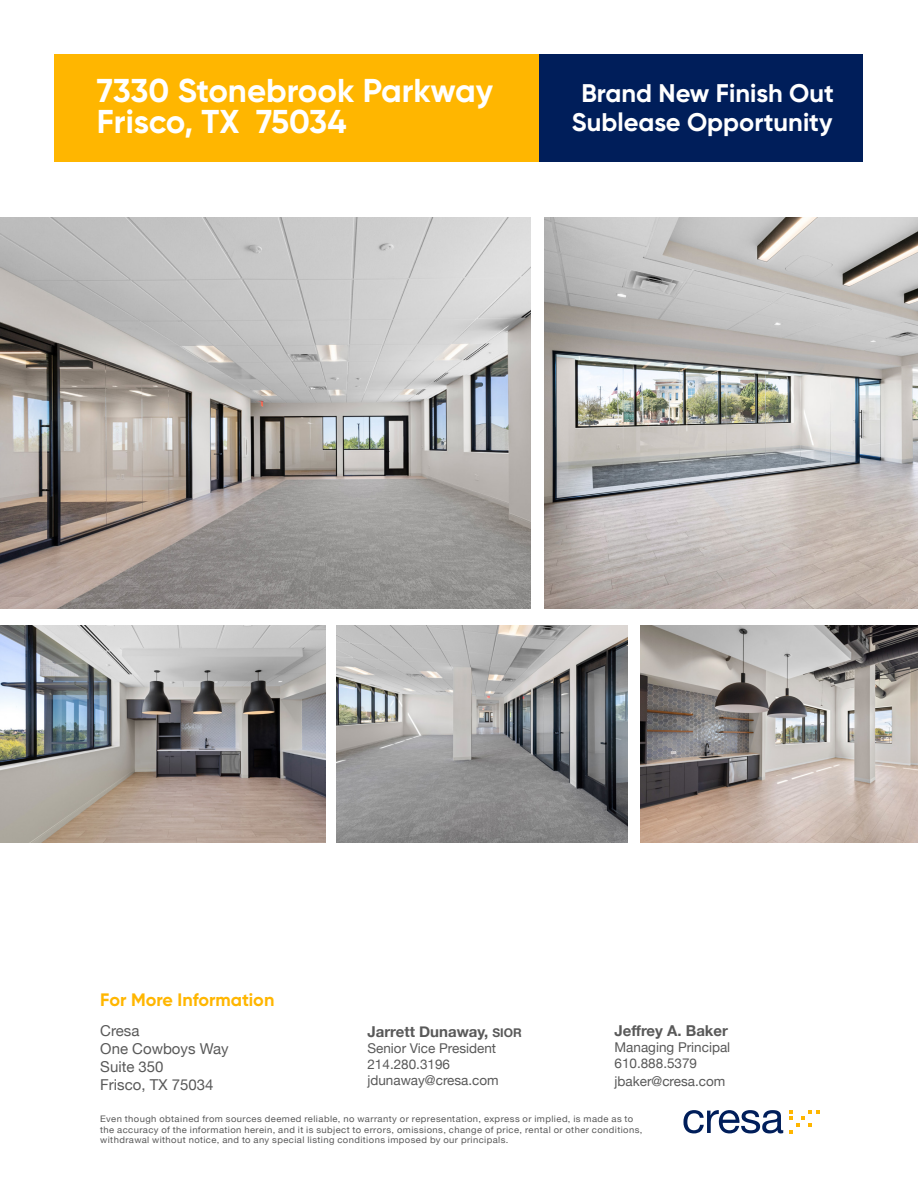
<style>
.page{position:relative;width:918px;height:1188px;background:#fff}
.page>*{position:absolute;margin:0;border:0;box-sizing:border-box;transform-origin:0 0}
.t1{font:700 33px "Gilroy";color:#fff}
.t2{font:700 25.5px/28.5px "Gilroy";color:#fff;text-align:center}
.t3{font:700 18px "Gilroy";color:#ffb600}
.Text_White{font:15px "Helvetica Neue";color:#595959}
.Text_White-2{font:700 15px "Helvetica Neue";color:#595959}
.Text_White-3{font:13.5px "Helvetica Neue";color:#595959}
.t4{font:9px/10.5px "Helvetica Neue";letter-spacing:.045em;color:#595959;scale:1.05 1}
.s1{font-size:12px}
</style>
<div class="page">
<img style="left:641px;top:625px;width:277px;height:218px">
<svg style="left:683px;top:1110px;width:100px;height:23px"></svg>
<svg style="left:790px;top:1110px;width:30px;height:23px"></svg>
<img style="left:0;top:217px;width:530px;height:392px">
<img style="left:544px;top:217px;width:374px;height:392px">
<img style="left:0;top:625px;width:326px;height:218px">
<img style="left:336px;top:625px;width:291px;height:218px">
<div style="left:54px;top:54px;width:485px;height:108px;background:#ffb600"></div>
<div style="left:539px;top:54px;width:323px;height:108px;background:#001e5a"></div>
<p class="t1" style="left:97px;top:70px;width:398px">7330 Stonebrook Parkway</p>
<p class="t1" style="left:97px;top:101px;width:251px">Frisco, TX 75034</p>
<p class="t2" style="left:572px;top:79px;width:264px">Brand New Finish Out<br>Sublease Opportunity</p>
<p class="t3" style="left:100px;top:988px;width:176px">For More Information</p>
<p class="Text_White" style="left:100px;top:1020px;width:41px">Cresa</p>
<p class="Text_White" style="left:100px;top:1038px;width:130px">One Cowboys Way</p>
<p class="Text_White" style="left:100px;top:1056px;width:65px">Suite 350</p>
<p class="Text_White" style="left:100px;top:1074px;width:115px">Frisco, TX 75034</p>
<p class="Text_White-2" style="left:367px;top:1020px;width:156px">Jarrett Dunaway, <span class="s1">SIOR</span></p>
<p class="Text_White-3" style="left:367px;top:1038px;width:130px">Senior Vice President</p>
<p class="Text_White-3" style="left:367px;top:1054px;width:84px">214.280.3196</p>
<p class="Text_White-3" style="left:367px;top:1071px;width:133px">jdunaway@cresa.com</p>
<p class="Text_White-2" style="left:615px;top:1019px;width:115px">Jeffrey A. Baker</p>
<p class="Text_White-3" style="left:615px;top:1038px;width:117px">Managing Principal</p>
<p class="Text_White-3" style="left:615px;top:1054px;width:84px">610.888.5379</p>
<p class="Text_White-3" style="left:615px;top:1072px;width:112px">jbaker@cresa.com</p>
<p class="t4" style="left:100px;top:1114px;width:518px">Even though obtained from sources deemed reliable, no warranty or representation, express or implied, is made as to the accuracy of the information herein, and it is subject to errors, omissions, change of price, rental or other conditions, withdrawal without notice, and to any special listing conditions imposed by our principals.</p>
</div>
